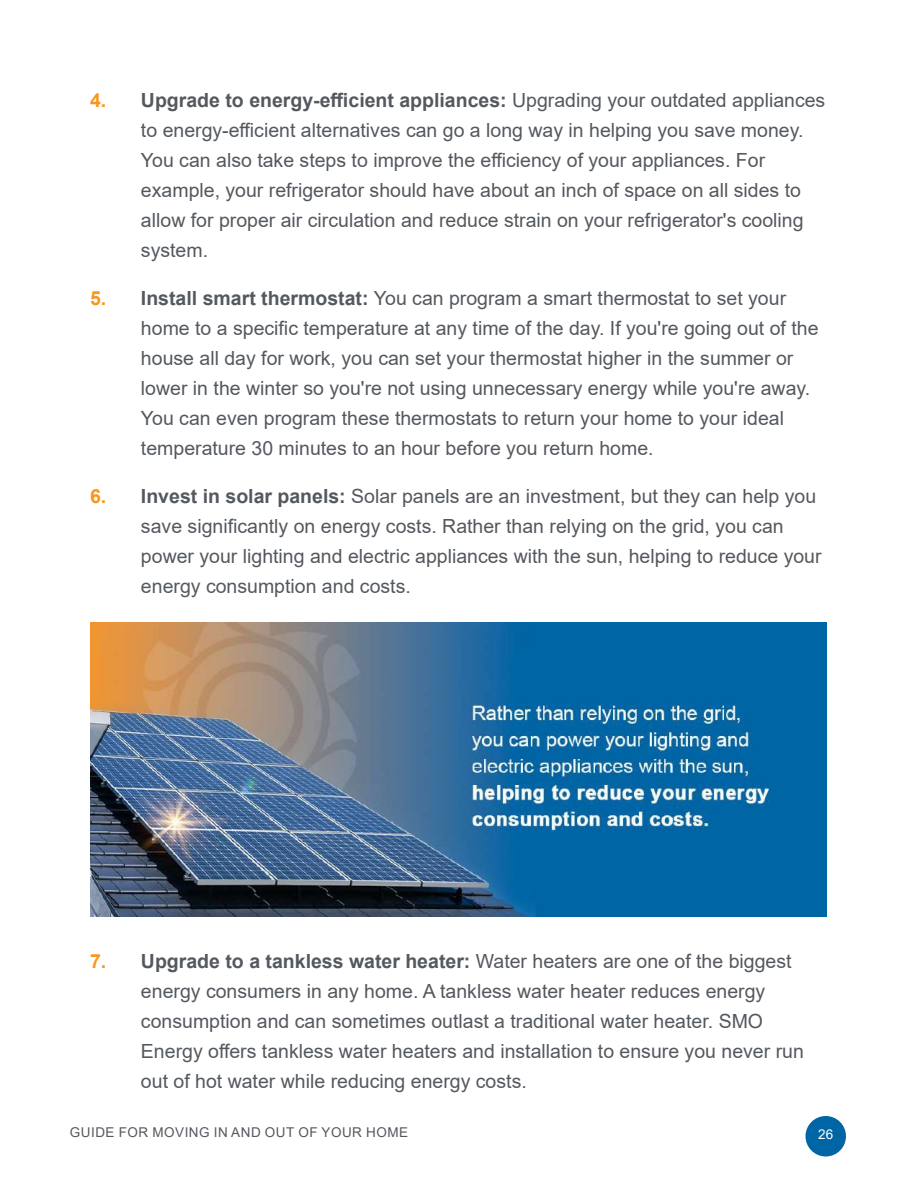
<style>
.page{position:relative;width:918px;height:1188px;background:#fff}
.page>*{position:absolute;margin:0;border:0;box-sizing:border-box;transform-origin:0 0}
.t1{font:19.5px/30px "Arial";color:#54595f}
.t2{font:13.5px "Arial";letter-spacing:.035em;color:#54595f}
.t3{font:13.5px "Arial";color:#fff}
.s1{font-weight:700;color:#f8971d}
.s2{font-weight:700}
</style>
<div class="page">
<div style="left:806px;top:1116px;width:40px;height:40px;background:#0065a4;border-radius:50%"></div>
<img style="left:90px;top:622px;width:737px;height:294px">
<p class="t1" style="left:141px;top:85px;width:686px;text-indent:-51px"><span class="s1">4.</span> <span class="s2">Upgrade to energy-efficient appliances:</span> Upgrading your outdated appliances to energy-efficient alternatives can go a long way in helping you save money.<br>You can also take steps to improve the efficiency of your appliances. For example, your refrigerator should have about an inch of space on all sides to allow for proper air circulation and reduce strain on your refrigerator's cooling system.</p>
<p class="t1" style="left:141px;top:283px;width:679px;text-indent:-51px"><span class="s1">5.</span> <span class="s2">Install smart thermostat:</span> You can program a smart thermostat to set your home to a specific temperature at any time of the day. If you're going out of the house all day for work, you can set your thermostat higher in the summer or lower in the winter so you're not using unnecessary energy while you're away.<br>You can even program these thermostats to return your home to your ideal temperature 30 minutes to an hour before you return home.</p>
<p class="t1" style="left:141px;top:481px;width:682px;text-indent:-51px"><span class="s1">6.</span> <span class="s2">Invest in solar panels:</span> Solar panels are an investment, but they can help you save significantly on energy costs. Rather than relying on the grid, you can power your lighting and electric appliances with the sun, helping to reduce your energy consumption and costs.</p>
<p class="t1" style="left:141px;top:946px;width:664px;text-indent:-51px"><span class="s1">7.</span> <span class="s2">Upgrade to a tankless water heater:</span> Water heaters are one of the biggest energy consumers in any home. A tankless water heater reduces energy consumption and can sometimes outlast a traditional water heater. SMO Energy offers tankless water heaters and installation to ensure you never run out of hot water while reducing energy costs.</p>
<p class="t2" style="left:70px;top:1123px;width:340px">GUIDE FOR MOVING IN AND OUT OF YOUR HOME</p>
<p class="t3" style="left:818px;top:1125px;width:17px">26</p>
</div>
